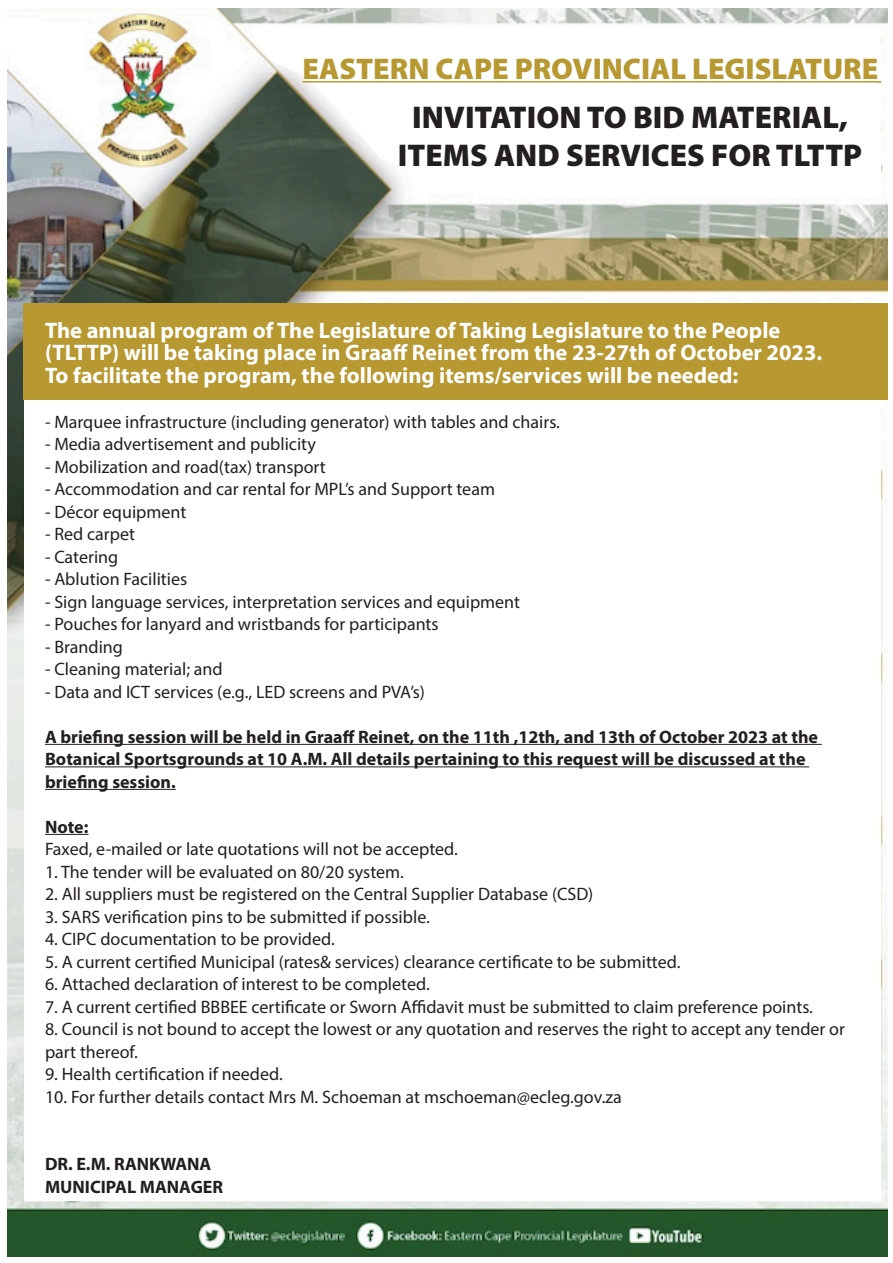
<style>
.page{position:relative;width:893px;height:1263px;background:#fff}
.page>*{position:absolute;margin:0;border:0;box-sizing:border-box;transform-origin:0 0}
.t1{font:900 31.5px "Myriad Pro";color:#231f20}
.t2{font:900 30px "Myriad Pro";color:#b89830}
.t3{font:700 22.5px "Myriad Pro";color:#fff}
.t4{font:18px/22.5px "Myriad Pro";color:#231f20}
.t5{font:700 18px/22.5px "Myriad Pro";color:#231f20}
</style>
<div class="page">
<img style="left:7px;top:9px;width:880px;height:1248px">
<div style="left:24px;top:304px;width:857px;height:897px;background:#fffffe"></div>
<div style="left:23px;top:303px;width:864px;height:97px;background:#b89830"></div>
<svg style="left:249px;top:27px;width:632px;height:171px"></svg>
<hr style="left:45px;top:744px;width:777px;height:1px;background:#231f20">
<hr style="left:45px;top:766px;width:764px;height:1px;background:#231f20">
<hr style="left:45px;top:789px;width:131px;height:1px;background:#231f20">
<hr style="left:45px;top:834px;width:43px;height:1px;background:#231f20">
<hr style="left:303px;top:81px;width:575px;height:1px;background:#b89830">
<p class="t2" style="left:303px;top:49px;width:577px">EASTERN CAPE PROVINCIAL LEGISLATURE</p>
<p class="t1" style="left:412px;top:96px;width:437px">INVITATION TO BID MATERIAL,</p>
<p class="t1" style="left:398px;top:134px;width:466px">ITEMS AND SERVICES FOR TLTTP</p>
<p class="t3" style="left:45px;top:315px;width:737px">The annual program of The Legislature of Taking Legislature to the People</p>
<p class="t3" style="left:45px;top:338px;width:779px">(TLTTP) will be taking place in Graaff Reinet from the 23-27th of October 2023.</p>
<p class="t3" style="left:45px;top:360px;width:695px">To facilitate the program, the following items/services will be needed:</p>
<p class="t4" style="left:45px;top:410px;width:516px">- Marquee infrastructure (including generator) with tables and chairs.</p>
<p class="t4" style="left:45px;top:432px;width:272px">- Media advertisement and publicity</p>
<p class="t4" style="left:45px;top:455px;width:282px">- Mobilization and road(tax) transport</p>
<p class="t4" style="left:45px;top:477px;width:451px">- Accommodation and car rental for MPL’s and Support team</p>
<p class="t4" style="left:45px;top:500px;width:143px">- Décor equipment</p>
<p class="t4" style="left:45px;top:522px;width:91px">- Red carpet</p>
<p class="t4" style="left:45px;top:545px;width:75px">- Catering</p>
<p class="t4" style="left:45px;top:567px;width:144px">- Ablution Facilities</p>
<p class="t4" style="left:45px;top:590px;width:477px">- Sign language services, interpretation services and equipment</p>
<p class="t4" style="left:45px;top:612px;width:395px">- Pouches for lanyard and wristbands for participants</p>
<p class="t4" style="left:45px;top:635px;width:79px">- Branding</p>
<p class="t4" style="left:45px;top:657px;width:179px">- Cleaning material; and</p>
<p class="t4" style="left:45px;top:680px;width:382px">- Data and ICT services (e.g., LED screens and PVA’s)</p>
<p class="t5" style="left:45px;top:725px;width:775px">A briefing session will be held in Graaff Reinet, on the 11th ,12th, and 13th of October 2023 at the<br>Botanical Sportsgrounds at 10 A.M. All details pertaining to this request will be discussed at the briefing session.</p>
<p class="t5" style="left:45px;top:815px;width:45px">Note:</p>
<p class="t4" style="left:45px;top:837px;width:414px">Faxed, e-mailed or late quotations will not be accepted.</p>
<p class="t4" style="left:45px;top:860px;width:360px">1. The tender will be evaluated on 80/20 system.</p>
<p class="t4" style="left:45px;top:882px;width:550px">2. All suppliers must be registered on the Central Supplier Database (CSD)</p>
<p class="t4" style="left:45px;top:905px;width:386px">3. SARS verification pins to be submitted if possible.</p>
<p class="t4" style="left:45px;top:927px;width:291px">4. CIPC documentation to be provided.</p>
<p class="t4" style="left:45px;top:950px;width:637px">5. A current certified Municipal (rates&amp; services) clearance certificate to be submitted.</p>
<p class="t4" style="left:45px;top:972px;width:386px">6. Attached declaration of interest to be completed.</p>
<p class="t4" style="left:45px;top:995px;width:769px">7. A current certified BBBEE certificate or Sworn Affidavit must be submitted to claim preference points.</p>
<p class="t4" style="left:45px;top:1017px;width:801px">8. Council is not bound to accept the lowest or any quotation and reserves the right to accept any tender or part thereof.</p>
<p class="t4" style="left:45px;top:1062px;width:239px">9. Health certification if needed.</p>
<p class="t4" style="left:45px;top:1085px;width:578px">10. For further details contact Mrs M. Schoeman at mschoeman@ecleg.gov.za</p>
<p class="t5" style="left:45px;top:1152px;width:168px">DR. E.M. RANKWANA</p>
<p class="t5" style="left:45px;top:1175px;width:180px">MUNICIPAL MANAGER</p>
</div>
